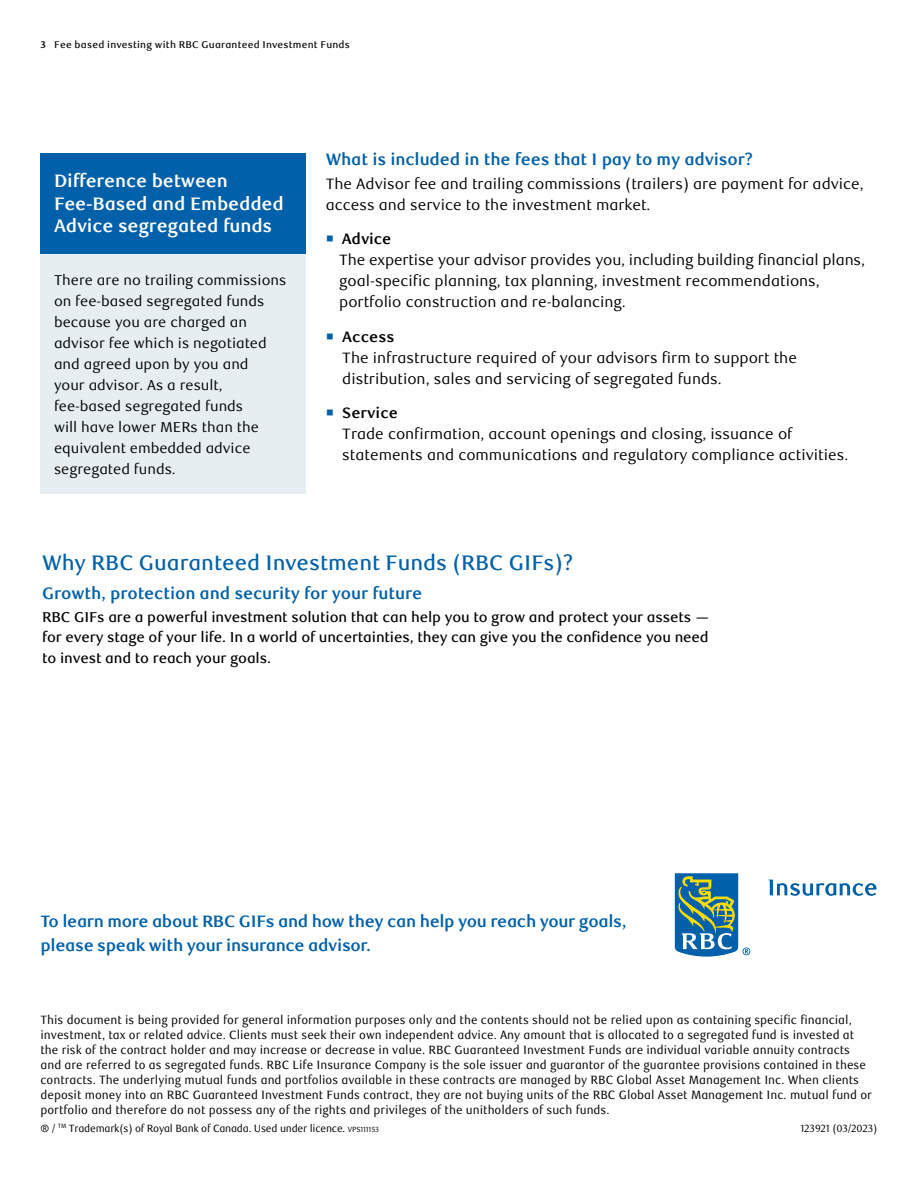
<style>
.page{position:relative;width:918px;height:1188px;background:#fff}
.page>*{position:absolute;margin:0;border:0;box-sizing:border-box;transform-origin:0 0}
.t1{font:500 21px "RBC Text";color:#0060a9}
.t2{font:700 18px/22.5px "RBC Text";letter-spacing:-.01em;color:#fff}
.t3{font:700 16.5px/24px "RBC Text";letter-spacing:-.02em;color:#0060a9}
.t4{font:15px/21px "RBC Text";color:#000}
.t5{font:14.25px/21px "RBC Text";color:#000}
.t6{font:500 14.25px/20.2px "RBC Text";letter-spacing:-.01em;color:#000;text-align:justify}
.t7{font:12px/15px "RBC Text Cond";color:#000}
.t8{font:10.5px "RBC Text Cond";letter-spacing:-.02em;color:#000}
.t9{font:500 9.75px "RBC Text";letter-spacing:.02em;color:#000}
.s1{font-weight:700}
.s2{color:#0060a9}
.s3{font-size:7.5px}
</style>
<div class="page">
<svg style="left:675px;top:873px;width:75px;height:84px"></svg>
<svg style="left:769px;top:880px;width:107px;height:16px"></svg>
<div style="left:40px;top:153px;width:266px;height:101px;background:#0060a9"></div>
<div style="left:40px;top:254px;width:266px;height:240px;background:#e7eef1"></div>
<p class="t9" style="left:40px;top:38px;width:311px"><span class="s1">3</span> Fee based investing with RBC Guaranteed Investment Funds</p>
<h2 class="t2" style="left:54px;top:170px;width:231px">Difference between<br>Fee-Based and Embedded<br>Advice segregated funds</h2>
<p class="t5" style="left:54px;top:270px;width:234px">There are no trailing commissions on fee-based segregated funds because you are charged an advisor fee which is negotiated and agreed upon by you and<br>your advisor. As a result, fee-based segregated funds<br>will have lower MERs than the equivalent embedded advice segregated funds.</p>
<h3 class="t3" style="left:326px;top:147px;width:429px">What is included in the fees that I pay to my advisor?</h3>
<p class="t4" style="left:326px;top:173px;width:540px">The Advisor fee and trailing commissions (trailers) are payment for advice, access and service to the investment market.</p>
<p class="t4" style="left:339px;top:229px;width:527px;text-indent:-14px"><span class="s2">○</span> <span class="s1">Advice<br></span>The expertise your advisor provides you, including building financial plans, goal-specific planning, tax planning, investment recommendations, portfolio construction and re-balancing.</p>
<p class="t4" style="left:342px;top:326px;width:456px;text-indent:-17px"><span class="s2">○</span> <span class="s1">Access<br></span>The infrastructure required of your advisors firm to support the distribution, sales and servicing of segregated funds.</p>
<p class="t4" style="left:342px;top:403px;width:507px;text-indent:-17px"><span class="s2">○</span> <span class="s1">Service<br></span>Trade confirmation, account openings and closing, issuance of statements and communications and regulatory compliance activities.</p>
<h1 class="t1" style="left:42px;top:550px;width:533px">Why RBC Guaranteed Investment Funds (RBC GIFs)?</h1>
<h3 class="t3" style="left:42px;top:582px;width:382px">Growth, protection and security for your future</h3>
<p class="t6" style="left:42px;top:607px;width:669px">RBC GIFs are a powerful investment solution that can help you to grow and protect your assets — for every stage of your life. In a world of uncertainties, they can give you the confidence you need to invest and to reach your goals.</p>
<h3 class="t3" style="left:40px;top:909px;width:588px">To learn more about RBC GIFs and how they can help you reach your goals, please speak with your insurance advisor.</h3>
<p class="t7" style="left:40px;top:1012px;width:833px">This document is being provided for general information purposes only and the contents should not be relied upon as containing specific financial, investment, tax or related advice. Clients must seek their own independent advice. Any amount that is allocated to a segregated fund is invested at the risk of the contract holder and may increase or decrease in value. RBC Guaranteed Investment Funds are individual variable annuity contracts and are referred to as segregated funds. RBC Life Insurance Company is the sole issuer and guarantor of the guarantee provisions contained in these contracts. The underlying mutual funds and portfolios available in these contracts are managed by RBC Global Asset Management Inc. When clients deposit money into an RBC Guaranteed Investment Funds contract, they are not buying units of the RBC Global Asset Management Inc. mutual fund or portfolio and therefore do not possess any of the rights and privileges of the unitholders of such funds.</p>
<p class="t8" style="left:40px;top:1122px;width:340px">® / <sup>TM</sup> Trademark(s) of Royal Bank of Canada. Used under licence. <span class="s3">VPS111153</span></p>
<p class="t8" style="left:801px;top:1122px;width:78px">123921 (03/2023)</p>
</div>
